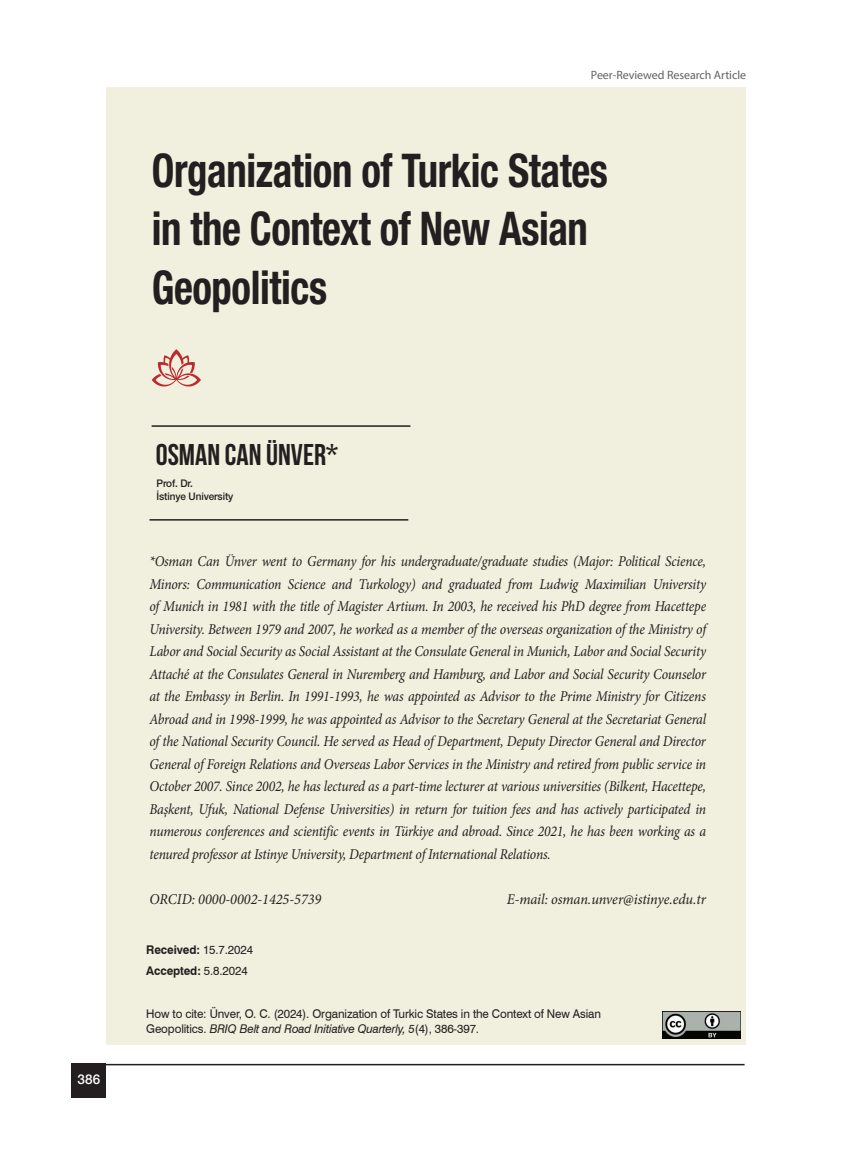
<style>
.page{position:relative;width:851px;height:1149px;background:#fff}
.page>*{position:absolute;margin:0;border:0;box-sizing:border-box;transform-origin:0 0}
.t1{font:700 condensed 46.5px/58.5px "Helvetica Neue LT Pro";letter-spacing:-.01em;color:#231f20;scale:.88 1}
.t2{font:30px "Bebas Neue";color:#231f20}
.t3{font:italic 15px/22.5px "Minion Pro";letter-spacing:-.015em;color:#231f20;text-align:justify;scale:.91 1}
.t4{font:italic 15px "Minion Pro";letter-spacing:-.015em;color:#231f20;scale:.95 1}
.t5{font:500 13.5px "Helvetica Neue LT Pro";color:#fff}
.t6{font:12px/15px "Swiss 721 BT";letter-spacing:-.01em;color:#231f20}
.t7{font:700 12px/20.7px "Swiss 721 BT";letter-spacing:-.01em;color:#231f20}
.t8{font:12px "Myriad Pro";letter-spacing:-.005em;color:#636366}
.t9{font:500 10.5px/13.5px "Helvetica Neue LT Pro";letter-spacing:-.01em;color:#231f20;scale:.95 1}
.s1{font-weight:400}
.s2{font-style:italic}
</style>
<div class="page">
<hr style="left:72px;top:1063px;width:672px;height:1px;background:#231f20">
<div style="left:72px;top:1063px;width:34px;height:34px;background:#231f20"></div>
<div style="left:106px;top:87px;width:640px;height:957px;background:#f1efdd"></div>
<svg style="left:152px;top:349px;width:49px;height:37px"></svg>
<img style="left:662px;top:1011px;width:78px;height:27px">
<hr style="left:152px;top:425px;width:258px;height:1px;background:#231f20">
<hr style="left:149px;top:519px;width:259px;height:1px;background:#231f20">
<p class="t8" style="left:591px;top:68px;width:157px">Peer-Reviewed Research Article</p>
<h1 class="t1" style="left:152px;top:140px;width:520px">Organization of Turkic States in the Context of New Asian<br>Geopolitics</h1>
<p class="t5" style="left:78px;top:1070px;width:24px">386</p>
<h2 class="t2" style="left:156px;top:438px;width:184px">OSMAN CAN ÜNVER*</h2>
<p class="t9" style="left:156px;top:476px;width:82px">Prof. Dr.<br>İstinye University</p>
<p class="t3" style="left:149px;top:549px;width:613px">*Osman Can Ünver went to Germany for his undergraduate/graduate studies (Major: Political Science, Minors: Communication Science and Turkology) and graduated from Ludwig Maximilian University of Munich in 1981 with the title of Magister Artium. In 2003, he received his PhD degree from Hacettepe University. Between 1979 and 2007, he worked as a member of the overseas organization of the Ministry of Labor and Social Security as Social Assistant at the Consulate General in Munich, Labor and Social Security Attaché at the Consulates General in Nuremberg and Hamburg, and Labor and Social Security Counselor at the Embassy in Berlin. In 1991-1993, he was appointed as Advisor to the Prime Ministry for Citizens Abroad and in 1998-1999, he was appointed as Advisor to the Secretary General at the Secretariat General of the National Security Council. He served as Head of Department, Deputy Director General and Director General of Foreign Relations and Overseas Labor Services in the Ministry and retired from public service in October 2007. Since 2002, he has lectured as a part-time lecturer at various universities (Bilkent, Hacettepe, Başkent, Ufuk, National Defense Universities) in return for tuition fees and has actively participated in numerous conferences and scientific events in Türkiye and abroad. Since 2021, he has been working as a tenured professor at Istinye University, Department of International Relations.</p>
<p class="t4" style="left:149px;top:888px;width:182px">ORCID: 0000-0002-1425-5739</p>
<p class="t4" style="left:506px;top:888px;width:211px">E-mail: osman.unver@istinye.edu.tr</p>
<p class="t7" style="left:146px;top:938px;width:108px">Received: <span class="s1">15.7.2024<br></span>Accepted: <span class="s1">5.8.2024</span></p>
<p class="t6" style="left:146px;top:1005px;width:456px">How to cite: Ünver, O. C. (2024). Organization of Turkic States in the Context of New Asian<br>Geopolitics. <span class="s2">BRIQ Belt and Road Initiative Quarterly, 5</span>(4), 386-397.</p>
</div>
